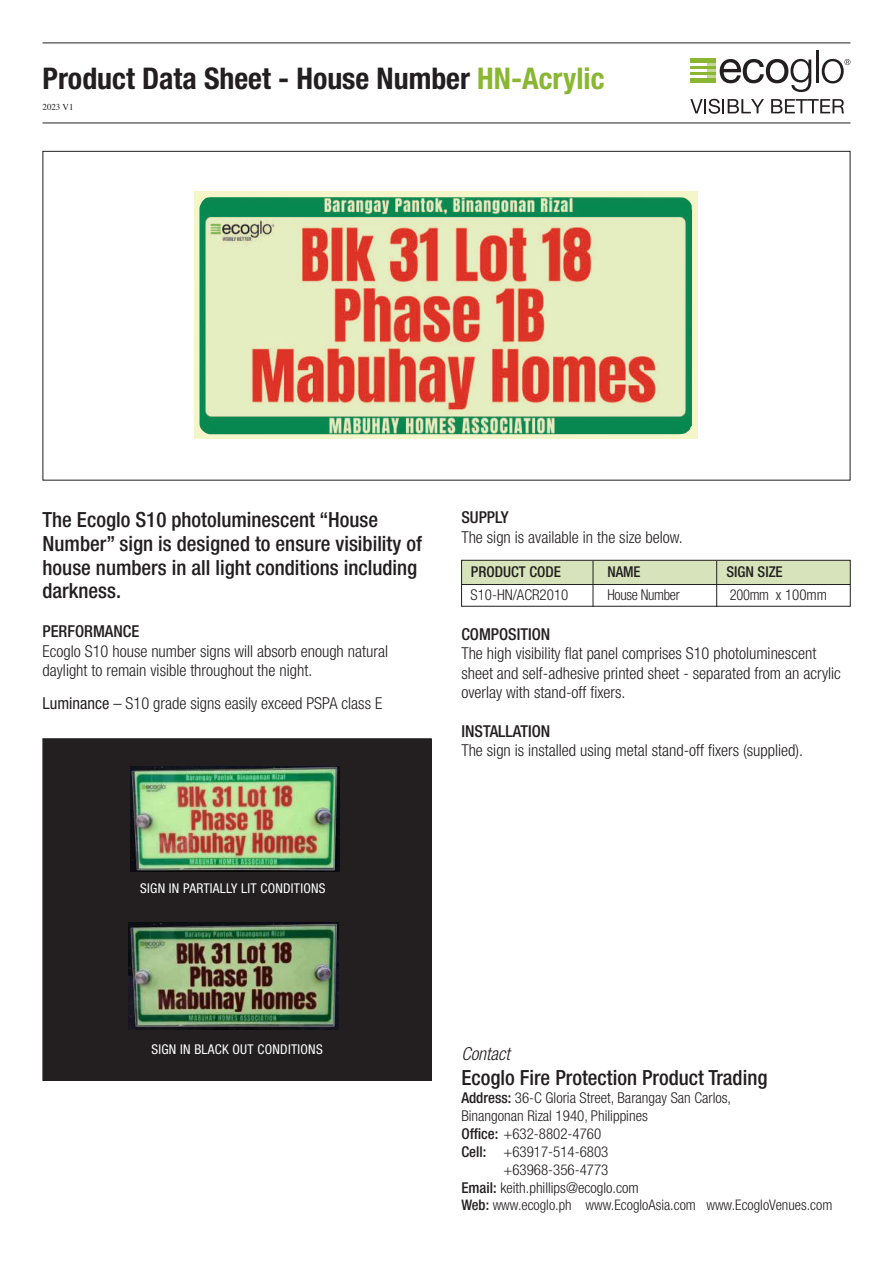
<style>
.page{position:relative;width:893px;height:1263px;background:#fff}
.page>*{position:absolute;margin:0;border:0;box-sizing:border-box;transform-origin:0 0}
.t1{font:700 condensed 29.85px "Helvetica Neue";color:#231f20}
.t2{font:500 condensed 20.85px/23.9px "Helvetica Neue";color:#231f20}
.t3{font:italic 300 condensed 18px "Helvetica Neue";color:#231f20}
.t4{font:300 condensed 16.5px/19.5px "Helvetica Neue";color:#231f20}
.t5{font:500 condensed 16.5px "Helvetica Neue";color:#231f20}
.t6{font:300 condensed 15px "Helvetica Neue";color:#231f20}
.t7{font:500 condensed 15px "Helvetica Neue";color:#231f20}
.t8{font:300 condensed 15px "Helvetica Neue";letter-spacing:-.02em;color:#231f20;scale:.96 1}
.t9{font:300 condensed 15px "Helvetica Neue";color:#231f20;scale:.96 1}
.t10{font:300 condensed 14.55px "Helvetica Neue";color:#231f20}
.t11{font:condensed 13.5px "Helvetica Neue";letter-spacing:.02em;color:#fff}
.t12{font:9px "Times";color:#231f20}
.s1{color:#8ab634}
.s2{font-weight:400}
.s3{font-weight:500}
</style>
<div class="page">
<div style="left:195px;top:192px;width:503px;height:247px;background:#f4f6ca"></div>
<div style="left:690px;top:58px;width:26px;height:5px;background:#8ab634"></div>
<div style="left:690px;top:78px;width:26px;height:5px;background:#8ab634"></div>
<hr style="left:690px;top:72px;width:26px;height:3px;background:#8ab634">
<hr style="left:690px;top:66px;width:26px;height:3px;background:#8ab634">
<svg style="left:707px;top:59px;width:104px;height:33px"></svg>
<hr style="left:816px;top:51px;width:2px;height:32px;background:#231f20">
<svg style="left:822px;top:59px;width:28px;height:24px"></svg>
<svg style="left:690px;top:99px;width:74px;height:15px"></svg>
<svg style="left:771px;top:99px;width:73px;height:14px"></svg>
<hr style="left:43px;top:123px;width:807px;height:1px;background:#231f20">
<hr style="left:43px;top:43px;width:807px;height:1px;background:#231f20">
<div style="left:461px;top:560px;width:389px;height:24px;background:#d7e4bb"></div>
<div style="left:461px;top:560px;width:389px;height:46px;border:1px solid #231f20"></div>
<hr style="left:461px;top:584px;width:389px;height:1px;background:#231f20">
<hr style="left:593px;top:561px;width:1px;height:46px;background:#231f20">
<hr style="left:716px;top:561px;width:1px;height:46px;background:#231f20">
<div style="left:43px;top:739px;width:388px;height:341px;background:#231f20"></div>
<div style="left:43px;top:738px;width:389px;height:343px;border:1px solid #231f20"></div>
<img style="left:199px;top:197px;width:493px;height:237px">
<img style="left:129px;top:922px;width:209px;height:107px">
<img style="left:131px;top:766px;width:209px;height:106px">
<h1 class="t1" style="left:43px;top:60px;width:563px">Product Data Sheet - House Number <span class="s1">HN-Acrylic</span></h1>
<p class="t12" style="left:43px;top:101px;width:32px">2023 V1</p>
<p class="t2" style="left:43px;top:507px;width:381px">The Ecoglo S10 photoluminescent “House Number” sign is designed to ensure visibility of house numbers in all light conditions including darkness.</p>
<p class="t5" style="left:43px;top:622px;width:98px">PERFORMANCE</p>
<p class="t4" style="left:43px;top:641px;width:347px">Ecoglo S10 house number signs will absorb enough natural daylight to remain visible throughout the night.</p>
<p class="t4" style="left:43px;top:693px;width:341px"><span class="s2">Luminance</span> – S10 grade signs easily exceed PSPA class E</p>
<p class="t5" style="left:461px;top:507px;width:49px">SUPPLY</p>
<p class="t4" style="left:461px;top:527px;width:223px">The sign is available in the size below.</p>
<p class="t7" style="left:471px;top:563px;width:91px">PRODUCT CODE</p>
<p class="t7" style="left:607px;top:563px;width:34px">NAME</p>
<p class="t7" style="left:726px;top:563px;width:58px">SIGN SIZE</p>
<p class="t6" style="left:470px;top:586px;width:99px">S10-HN/ACR2010</p>
<p class="t8" style="left:607px;top:586px;width:77px">House Number</p>
<p class="t9" style="left:730px;top:586px;width:103px">200mm x 100mm</p>
<p class="t5" style="left:461px;top:624px;width:90px">COMPOSITION</p>
<p class="t4" style="left:461px;top:643px;width:381px">The high visibility flat panel comprises S10 photoluminescent sheet and self-adhesive printed sheet - separated from an acrylic overlay with stand-off fixers.</p>
<p class="t5" style="left:461px;top:721px;width:90px">INSTALLATION</p>
<p class="t4" style="left:461px;top:740px;width:343px">The sign is installed using metal stand-off fixers (supplied).</p>
<p class="t11" style="left:140px;top:881px;width:187px">SIGN IN PARTIALLY LIT CONDITIONS</p>
<p class="t11" style="left:151px;top:1041px;width:173px">SIGN IN BLACK OUT CONDITIONS</p>
<p class="t3" style="left:461px;top:1043px;width:50px">Contact</p>
<p class="t2" style="left:461px;top:1065px;width:308px">Ecoglo Fire Protection Product Trading</p>
<p class="t6" style="left:461px;top:1089px;width:271px"><span class="s3">Address:</span> 36-C Gloria Street, Barangay San Carlos,</p>
<p class="t6" style="left:461px;top:1107px;width:188px">Binangonan Rizal 1940, Philippines</p>
<p class="t6" style="left:461px;top:1125px;width:141px"><span class="s3">Office:</span> +632-8802-4760</p>
<p class="t6" style="left:461px;top:1143px;width:149px"><span class="s3">Cell:</span> +63917-514-6803</p>
<p class="t6" style="left:503px;top:1161px;width:106px">+63968-356-4773</p>
<p class="t6" style="left:461px;top:1179px;width:179px"><span class="s3">Email:</span> keith.phillips@ecoglo.com</p>
<p class="t10" style="left:461px;top:1197px;width:372px"><span class="s3">Web:</span> www.ecoglo.ph www.EcogloAsia.com www.EcogloVenues.com</p>
</div>
